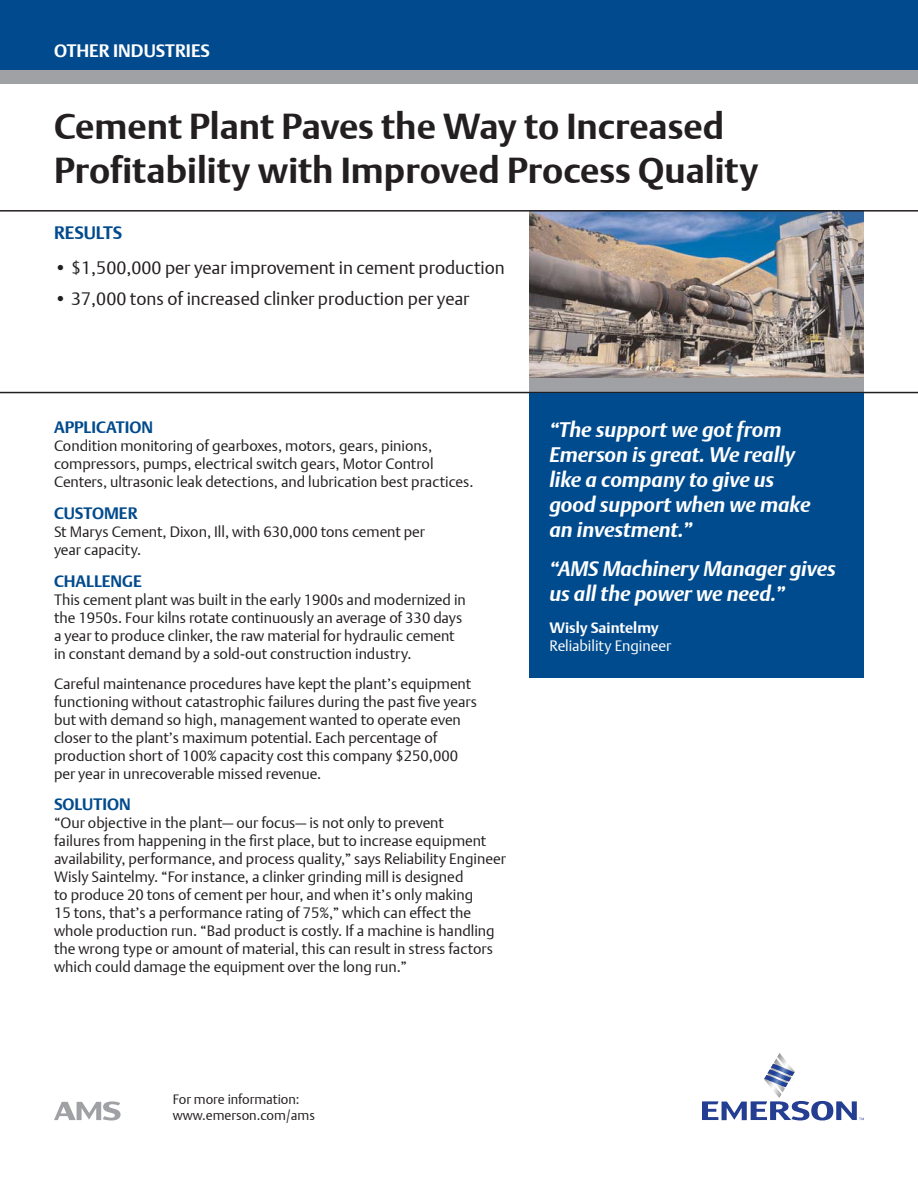
<style>
.page{position:relative;width:918px;height:1188px;background:#fff}
.page>*{position:absolute;margin:0;border:0;box-sizing:border-box;transform-origin:0 0}
.t1{font:700 36px/43.2px "DTL Argo T";color:#231f20}
.Blue_Quote{font:italic 700 21px/25.2px "DTL Argo T";color:#fff}
.t2{font:18px "DTL Argo T Light";color:#231f20}
.t3{font:700 18px "DTL Argo T";color:#fff}
.t4{font:700 18px "DTL Argo T";color:#004a8d}
.Blue_Header_Text{font:700 16.5px "DTL Argo T";color:#004a8d}
.Body_Text{font:15px/18px "DTL Argo T Light";color:#231f20}
.Blue_Quote_-_Positio{font:15px/18px "DTL Argo T Light";color:#fff}
.t5{font:13.5px/16.2px "DTL Argo T Light";color:#231f20}
.s1{font-family:"DTL Argo T";font-weight:700}
</style>
<div class="page">
<div style="left:0;top:0;width:918px;height:73px;background:#004a8d"></div>
<div style="left:0;top:70px;width:918px;height:14px;background:#9fa1a4"></div>
<svg style="left:702px;top:1053px;width:162px;height:67px"></svg>
<svg style="left:54px;top:1101px;width:67px;height:19px"></svg>
<img style="left:529px;top:212px;width:335px;height:166px">
<hr style="left:0;top:210px;width:918px;height:2px;background:#231f20">
<div style="left:529px;top:378px;width:335px;height:14px;background:#9fa1a4"></div>
<hr style="left:0;top:392px;width:918px;height:1px;background:#231f20">
<div style="left:529px;top:393px;width:335px;height:285px;background:#004b8d"></div>
<p class="t3" style="left:54px;top:40px;width:158px">OTHER INDUSTRIES</p>
<p class="t1" style="left:54px;top:105px;width:706px">Cement Plant Paves the Way to Increased<br>Profitability with Improved Process Quality</p>
<p class="t4" style="left:54px;top:222px;width:70px">RESULTS</p>
<p class="t2" style="left:54px;top:257px;width:452px">• $1,500,000 per year improvement in cement production</p>
<p class="t2" style="left:54px;top:288px;width:417px">• 37,000 tons of increased clinker production per year</p>
<p class="Blue_Header_Text" style="left:54px;top:417px;width:101px">APPLICATION</p>
<p class="Body_Text" style="left:54px;top:437px;width:421px">Condition monitoring of gearboxes, motors, gears, pinions, compressors, pumps, electrical switch gears, Motor Control<br>Centers, ultrasonic leak detections, and lubrication best practices.</p>
<p class="Blue_Header_Text" style="left:54px;top:503px;width:85px">CUSTOMER</p>
<p class="Body_Text" style="left:54px;top:522px;width:373px">St Marys Cement, Dixon, Ill, with 630,000 tons cement per year capacity.</p>
<p class="Blue_Header_Text" style="left:54px;top:571px;width:89px">CHALLENGE</p>
<p class="Body_Text" style="left:54px;top:590px;width:413px">This cement plant was built in the early 1900s and modernized in the 1950s. Four kilns rotate continuously an average of 330 days a year to produce clinker, the raw material for hydraulic cement in constant demand by a sold-out construction industry.</p>
<p class="Body_Text" style="left:54px;top:674px;width:425px">Careful maintenance procedures have kept the plant’s equipment functioning without catastrophic failures during the past five years but with demand so high, management wanted to operate even closer to the plant’s maximum potential. Each percentage of production short of 100% capacity cost this company $250,000 per year in unrecoverable missed revenue.</p>
<p class="Blue_Header_Text" style="left:54px;top:795px;width:78px">SOLUTION</p>
<p class="Body_Text" style="left:54px;top:814px;width:453px">“Our objective in the plant— our focus— is not only to prevent<br>failures from happening in the first place, but to increase equipment availability, performance, and process quality,” says Reliability Engineer Wisly Saintelmy. “For instance, a clinker grinding mill is designed<br>to produce 20 tons of cement per hour, and when it’s only making<br>15 tons, that’s a performance rating of 75%,” which can effect the whole production run. “Bad product is costly. If a machine is handling the wrong type or amount of material, this can result in stress factors which could damage the equipment over the long run.”</p>
<p class="Blue_Quote" style="left:549px;top:416px;width:263px">“The support we got from<br>Emerson is great. We really like a company to give us good support when we make an investment.”</p>
<p class="Blue_Quote" style="left:549px;top:556px;width:288px">“AMS Machinery Manager gives us all the power we need.”</p>
<p class="Blue_Quote_-_Positio" style="left:549px;top:618px;width:123px"><span class="s1">Wisly Saintelmy<br></span>Reliability Engineer</p>
<p class="t5" style="left:173px;top:1091px;width:144px">For more information: www.emerson.com/ams</p>
</div>
